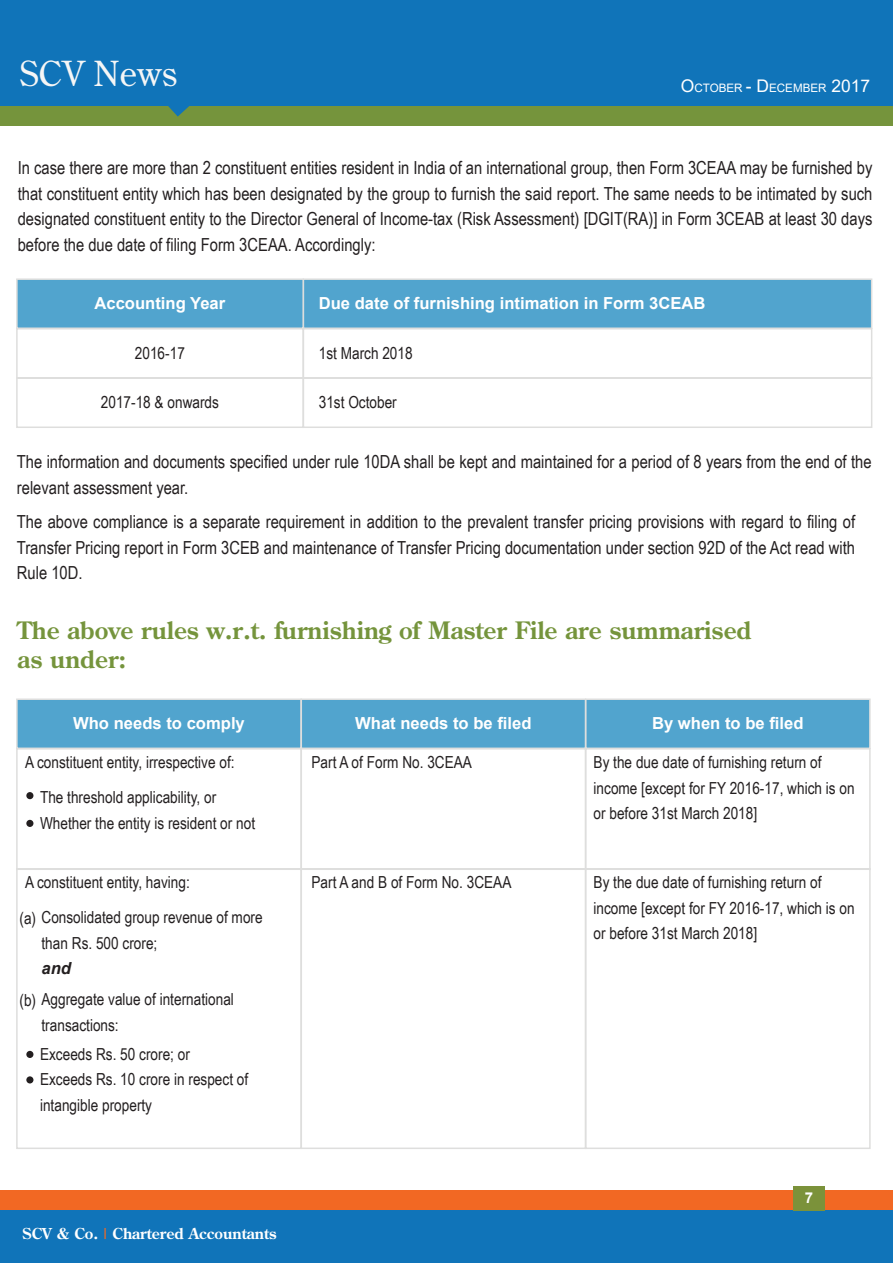
<style>
.page{position:relative;width:893px;height:1263px;background:#fff}
.page>*{position:absolute;margin:0;border:0;box-sizing:border-box;transform-origin:0 0}
.t1{font:34.5px "Century Old";color:#f5f6f6}
.t2{font:700 24px/28.8px "Century Old";color:#75943c}
.t3{font:18px/25.5px "Arial Narrow";color:#231f20;text-align:justify}
.t4{font:16.65px/25.5px "Arial Narrow";color:#231f20}
.t5{font:700 16.65px "Arial";color:#fff}
.t6{font:italic 700 16.65px "Arial";color:#231f20}
.t7{font:700 15px "Century Old";color:#fff}
.t8{font:700 15px "Arial";color:#fff}
.t9{font:11.55px "Arial";color:#fff}
.s1{font-size:17.4px}
.s2{color:#f16924}
</style>
<div class="page">
<div style="left:0;top:102px;width:893px;height:23px;background:#75943c"></div>
<svg style="left:151px;top:105px;width:56px;height:12px"></svg>
<div style="left:0;top:0;width:893px;height:105px;background:#1074b9"></div>
<div style="left:0;top:1191px;width:893px;height:23px;background:#f26823"></div>
<div style="left:0;top:1210px;width:893px;height:53px;background:#1074b9"></div>
<div style="left:585px;top:868px;width:286px;height:281px;border:2px solid #dededd"></div>
<div style="left:16px;top:868px;width:286px;height:281px;border:2px solid #dededd"></div>
<div style="left:301px;top:868px;width:285px;height:281px;border:2px solid #dededd"></div>
<div style="left:585px;top:748px;width:286px;height:122px;border:2px solid #dededd"></div>
<div style="left:585px;top:698px;width:286px;height:51px;background:#51a4ce;border:2px solid #dededd"></div>
<div style="left:16px;top:748px;width:286px;height:122px;border:2px solid #dededd"></div>
<div style="left:16px;top:698px;width:286px;height:51px;background:#51a4ce;border:2px solid #dededd"></div>
<div style="left:301px;top:748px;width:285px;height:122px;border:2px solid #dededd"></div>
<div style="left:301px;top:698px;width:285px;height:51px;background:#51a4ce;border:2px solid #dededd"></div>
<div style="left:303px;top:377px;width:569px;height:51px;border:2px solid #dededd"></div>
<div style="left:16px;top:377px;width:288px;height:51px;border:2px solid #dededd"></div>
<div style="left:303px;top:328px;width:569px;height:50px;border:2px solid #dededd"></div>
<div style="left:16px;top:328px;width:288px;height:50px;border:2px solid #dededd"></div>
<div style="left:303px;top:278px;width:569px;height:51px;background:#51a4ce;border:2px solid #dededd"></div>
<div style="left:16px;top:278px;width:288px;height:51px;background:#51a4ce;border:2px solid #dededd"></div>
<div style="left:26px;top:1051px;width:7px;height:7px;background:#231f20;border-radius:50%"></div>
<div style="left:26px;top:1076px;width:7px;height:7px;background:#231f20;border-radius:50%"></div>
<div style="left:26px;top:792px;width:7px;height:7px;background:#231f20;border-radius:50%"></div>
<div style="left:26px;top:820px;width:7px;height:7px;background:#231f20;border-radius:50%"></div>
<div style="left:794px;top:1185px;width:31px;height:25px;background:#7b923a"></div>
<h1 class="t1" style="left:20px;top:51px;width:159px">SCV News</h1>
<p class="t9" style="left:681px;top:80px;width:191px"><span class="s1">O</span>CTOBER <span class="s1">- D</span>ECEMBER <span class="s1">2017</span></p>
<p class="t3" style="left:18px;top:155px;width:856px">In case there are more than 2 constituent entities resident in India of an international group, then Form 3CEAA may be furnished by that constituent entity which has been designated by the group to furnish the said report. The same needs to be intimated by such designated constituent entity to the Director General of Income-tax (Risk Assessment) [DGIT(RA)] in Form 3CEAB at least 30 days before the due date of filing Form 3CEAA. Accordingly:</p>
<p class="t5" style="left:95px;top:291px;width:132px">Accounting Year</p>
<p class="t5" style="left:319px;top:291px;width:388px">Due date of furnishing intimation in Form 3CEAB</p>
<p class="t4" style="left:135px;top:339px;width:51px">2016-17</p>
<p class="t4" style="left:319px;top:339px;width:95px">1st March 2018</p>
<p class="t4" style="left:101px;top:389px;width:120px">2017-18 &amp; onwards</p>
<p class="t4" style="left:319px;top:389px;width:80px">31st October</p>
<p class="t3" style="left:17px;top:449px;width:856px">The information and documents specified under rule 10DA shall be kept and maintained for a period of 8 years from the end of the relevant assessment year.</p>
<p class="t3" style="left:17px;top:509px;width:840px">The above compliance is a separate requirement in addition to the prevalent transfer pricing provisions with regard to filing of Transfer Pricing report in Form 3CEB and maintenance of Transfer Pricing documentation under section 92D of the Act read with Rule 10D.</p>
<h2 class="t2" style="left:18px;top:615px;width:735px">The above rules w.r.t. furnishing of Master File are summarised as under:</h2>
<p class="t5" style="left:73px;top:711px;width:173px">Who needs to comply</p>
<p class="t5" style="left:355px;top:711px;width:178px">What needs to be filed</p>
<p class="t5" style="left:652px;top:711px;width:153px">By when to be filed</p>
<p class="t4" style="left:25px;top:749px;width:211px">A constituent entity, irrespective of:</p>
<p class="t4" style="left:311px;top:749px;width:162px">Part A of Form No. 3CEAA</p>
<p class="t4" style="left:594px;top:749px;width:263px">By the due date of furnishing return of income [except for FY 2016-17, which is on or before 31st March 2018]</p>
<p class="t4" style="left:40px;top:784px;width:217px">The threshold applicability, or<br>Whether the entity is resident or not</p>
<p class="t4" style="left:25px;top:869px;width:166px">A constituent entity, having:</p>
<p class="t4" style="left:311px;top:869px;width:201px">Part A and B of Form No. 3CEAA</p>
<p class="t4" style="left:594px;top:869px;width:263px">By the due date of furnishing return of income [except for FY 2016-17, which is on or before 31st March 2018]</p>
<p class="t4" style="left:42px;top:904px;width:223px;text-indent:-22px">(a) Consolidated group revenue of more than Rs. 500 crore;</p>
<p class="t6" style="left:42px;top:957px;width:31px">and</p>
<p class="t4" style="left:42px;top:986px;width:194px;text-indent:-22px">(b) Aggregate value of international transactions:</p>
<p class="t4" style="left:40px;top:1040px;width:210px">Exceeds Rs. 50 crore; or<br>Exceeds Rs. 10 crore in respect of intangible property</p>
<p class="t7" style="left:23px;top:1223px;width:256px">SCV &amp; Co. <span class="s2">|</span> Chartered Accountants</p>
<p class="t8" style="left:805px;top:1187px;width:10px">7</p>
</div>
